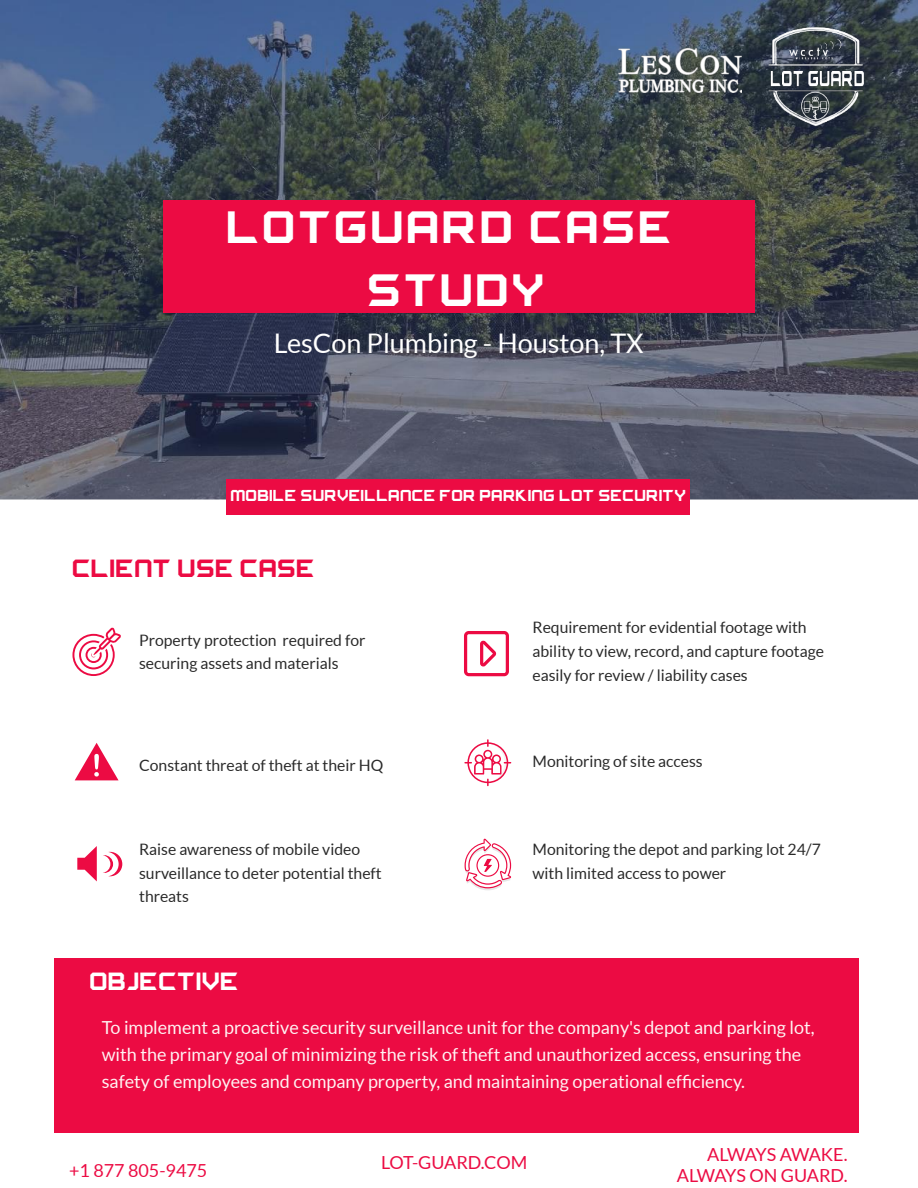
<style>
.page{position:relative;width:918px;height:1188px;background:#fff}
.page>*{position:absolute;margin:0;border:0;box-sizing:border-box;transform-origin:0 0}
.t1{font:700 45px/63px "FROSTBITE Narrow";letter-spacing:.05em;color:#fff;text-align:center}
.t2{font:27px "Lato";color:#fff}
.t3{font:700 24.75px "FROSTBITE Narrow";color:#ec0b43}
.t4{font:700 24.75px "FROSTBITE Narrow";color:#fff}
.t5{font:18px/27px "Lato";color:#fff3f3}
.t6{font:18px/21.3px "Lato";color:#ec0b43;text-align:right}
.t7{font:15.75px/23.7px "Lato";color:#292929}
.t8{font:700 15.75px "FROSTBITE Narrow";color:#fff}
</style>
<div class="page">
<img style="left:0;top:0;width:918px;height:500px">
<div style="left:163px;top:200px;width:592px;height:113px;background:#ec0b43"></div>
<div style="left:54px;top:958px;width:805px;height:175px;background:#ec0b43"></div>
<div style="left:227px;top:479px;width:463px;height:36px;background:#ec0b43"></div>
<svg style="left:73px;top:628px;width:48px;height:48px"></svg>
<svg style="left:75px;top:743px;width:44px;height:37px"></svg>
<svg style="left:103px;top:852px;width:19px;height:24px"></svg>
<svg style="left:77px;top:846px;width:20px;height:35px"></svg>
<svg style="left:464px;top:631px;width:45px;height:45px"></svg>
<svg style="left:464px;top:739px;width:47px;height:47px"></svg>
<img style="left:752px;top:15px;width:135px;height:130px">
<img style="left:619px;top:48px;width:122px;height:44px">
<svg style="left:465px;top:839px;width:46px;height:51px"></svg>
<h1 class="t1" style="left:228px;top:196px;width:448px">LOTGUARD CASE<br>STUDY</h1>
<h2 class="t2" style="left:274px;top:328px;width:371px">LesCon Plumbing - Houston, TX</h2>
<p class="t8" style="left:231px;top:486px;width:457px">MOBILE SURVEILLANCE FOR PARKING LOT SECURITY</p>
<h3 class="t3" style="left:73px;top:554px;width:244px">CLIENT USE CASE</h3>
<p class="t7" style="left:139px;top:628px;width:228px">Property protection required for securing assets and materials</p>
<p class="t7" style="left:139px;top:753px;width:246px">Constant threat of theft at their HQ</p>
<p class="t7" style="left:139px;top:838px;width:244px">Raise awareness of mobile video surveillance to deter potential theft threats</p>
<h3 class="t4" style="left:91px;top:967px;width:151px">OBJECTIVE</h3>
<p class="t7" style="left:533px;top:616px;width:293px">Requirement for evidential footage with ability to view, record, and capture footage easily for review / liability cases</p>
<p class="t7" style="left:533px;top:750px;width:172px">Monitoring of site access</p>
<p class="t7" style="left:533px;top:838px;width:290px">Monitoring the depot and parking lot 24/7 with limited access to power</p>
<p class="t5" style="left:102px;top:1014px;width:714px">To implement a proactive security surveillance unit for the company's depot and parking lot, with the primary goal of minimizing the risk of theft and unauthorized access, ensuring the safety of employees and company property, and maintaining operational efficiency.</p>
<p class="t6" style="left:69px;top:1160px;width:140px">+1 877 805-9475</p>
<p class="t6" style="left:381px;top:1152px;width:148px">LOT-GUARD.COM</p>
<p class="t6" style="left:677px;top:1144px;width:172px">ALWAYS AWAKE.<br>ALWAYS ON GUARD.</p>
</div>
